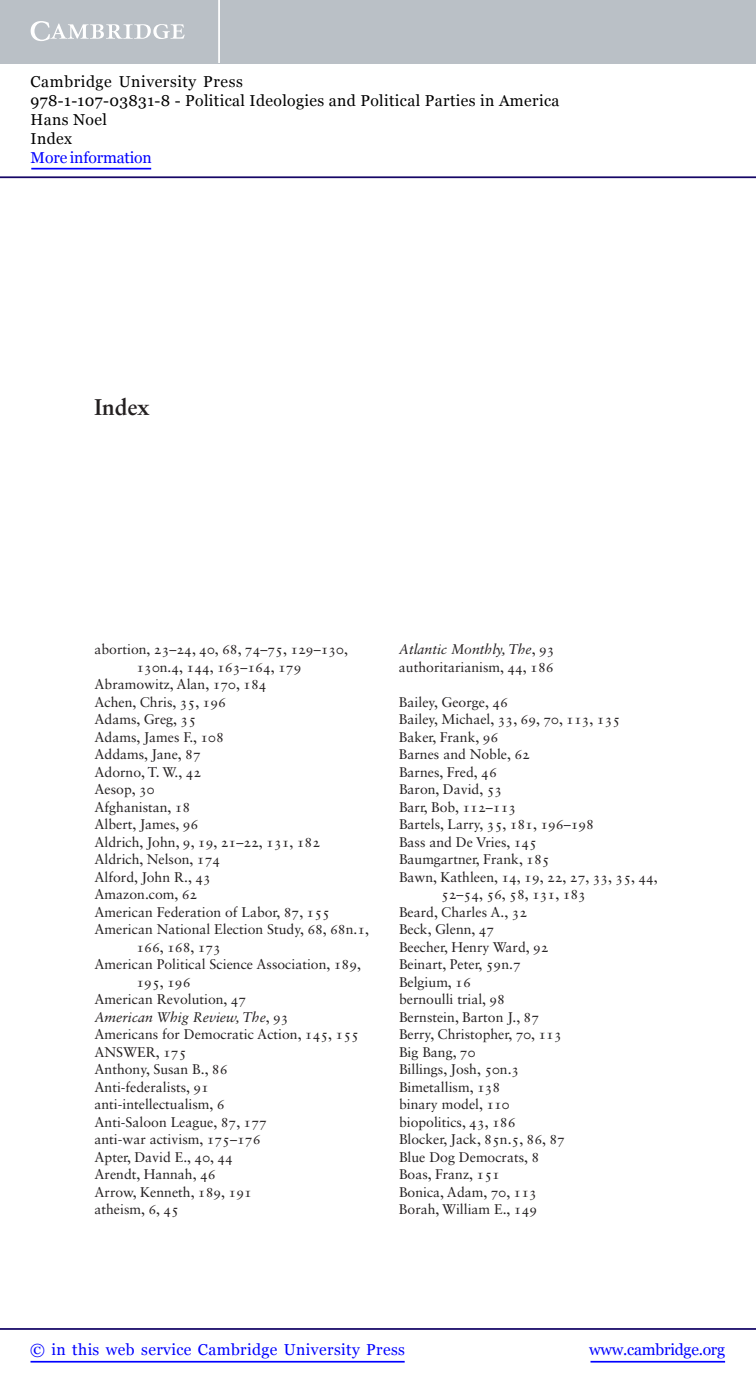
<style>
.page{position:relative;width:756px;height:1388px;background:#fff}
.page>*{position:absolute;margin:0;border:0;box-sizing:border-box;transform-origin:0 0}
.t1{font:700 22.75px "Sabon LT Std";color:#231f20}
.t2{font:15.75px/18.9px "Georgia";letter-spacing:.025em;color:#000}
.t3{font:15.75px "Georgia";letter-spacing:.025em;color:#00f}
.t4{font:15.75px "Georgia";letter-spacing:-.015em;color:#00f}
.t5{font:15.75px "Georgia";letter-spacing:-.01em;color:#00f}
.t6{font:14px/17.5px "Sabon LT Std";color:#231f20}
.t7{font:italic 14px "Sabon LT Std";color:#231f20}
.s1{font-style:normal}
.s2{font-style:italic}
</style>
<div class="page">
<hr style="left:591px;top:1361px;width:134px;height:1px;background:#00f">
<hr style="left:0;top:1328px;width:756px;height:2px;background:#150666">
<hr style="left:31px;top:1361px;width:374px;height:1px;background:#00f">
<div style="left:0;top:0;width:756px;height:63px;background:#bac0c6"></div>
<svg style="left:31px;top:21px;width:154px;height:20px"></svg>
<hr style="left:218px;top:0;width:2px;height:63px;background:#fff">
<hr style="left:0;top:176px;width:756px;height:2px;background:#150666">
<hr style="left:31px;top:168px;width:120px;height:1px;background:#00f">
<p class="t2" style="left:31px;top:72px;width:530px">Cambridge University Press<br>978-1-107-03831-8 - Political Ideologies and Political Parties in America<br>Hans Noel<br>Index</p>
<p class="t5" style="left:31px;top:148px;width:123px">More information</p>
<h1 class="t1" style="left:94px;top:398px;width:57px">In dex</h1>
<p class="t6" style="left:94px;top:642px;width:255px">abortion, 23–24 , 40 , 68 , 74–75 , 129–130 ,</p>
<p class="t6" style="left:136px;top:659px;width:167px">130n.4 , 144 , 163–164 , 179</p>
<p class="t6" style="left:94px;top:677px;width:174px">Abramowitz, Alan, 170 , 184</p>
<p class="t6" style="left:94px;top:694px;width:133px">Achen, Chris, 35 , 196</p>
<p class="t6" style="left:94px;top:712px;width:103px">Adams, Greg, 35</p>
<p class="t6" style="left:94px;top:729px;width:131px">Adams, James F., 108</p>
<p class="t6" style="left:94px;top:747px;width:108px">Addams, Jane, 87</p>
<p class="t6" style="left:94px;top:764px;width:108px">Adorno, T. W., 42</p>
<p class="t6" style="left:94px;top:782px;width:62px">Aesop, 30</p>
<p class="t6" style="left:94px;top:799px;width:97px">Afghanistan, 18</p>
<p class="t6" style="left:94px;top:817px;width:105px">Albert, James, 96</p>
<p class="t6" style="left:94px;top:834px;width:227px">Aldrich, John, 9 , 19 , 21–22 , 131 , 182</p>
<p class="t6" style="left:94px;top:852px;width:127px">Aldrich, Nelson, 174</p>
<p class="t6" style="left:94px;top:869px;width:118px">Alford, John R., 43</p>
<p class="t6" style="left:94px;top:887px;width:104px">Amazon.com, 62</p>
<p class="t6" style="left:94px;top:904px;width:237px">American Federation of Labor, 87 , 155</p>
<p class="t6" style="left:94px;top:922px;width:276px">American National Election Study, 68 , 68n.1 ,</p>
<p class="t6" style="left:136px;top:939px;width:86px">166 , 168 , 173</p>
<p class="t6" style="left:94px;top:957px;width:268px">American Political Science Association, 189 ,</p>
<p class="t6" style="left:136px;top:974px;width:55px">195 , 196</p>
<p class="t6" style="left:94px;top:992px;width:153px">American Revolution, 47</p>
<p class="t7" style="left:94px;top:1011px;width:196px">American Whig Review, The<span class="s1">, 93</span></p>
<p class="t6" style="left:94px;top:1027px;width:266px">Americans for Democratic Action, 145 , 155</p>
<p class="t6" style="left:94px;top:1044px;width:94px">ANSWER, 175</p>
<p class="t6" style="left:94px;top:1062px;width:135px">Anthony, Susan B., 86</p>
<p class="t6" style="left:94px;top:1079px;width:116px">Anti-federalists, 91</p>
<p class="t6" style="left:94px;top:1097px;width:132px">anti-intellectualism, 6</p>
<p class="t6" style="left:94px;top:1114px;width:174px">Anti-Saloon League, 87 , 177</p>
<p class="t6" style="left:94px;top:1132px;width:167px">anti-war activism, 175–176</p>
<p class="t6" style="left:94px;top:1149px;width:140px">Apter, David E., 40 , 44</p>
<p class="t6" style="left:94px;top:1167px;width:123px">Arendt, Hannah, 46</p>
<p class="t6" style="left:94px;top:1184px;width:159px">Arrow, Kenneth, 189 , 191</p>
<p class="t6" style="left:94px;top:1202px;width:86px">atheism, 6 , 45</p>
<p class="t6" style="left:399px;top:642px;width:157px"><span class="s2">Atlantic Monthly, The</span>, 93 authoritarianism, 44 , 186</p>
<p class="t6" style="left:399px;top:694px;width:110px">Bailey, George, 46</p>
<p class="t6" style="left:399px;top:712px;width:223px">Bailey, Michael, 33 , 69 , 70 , 113 , 135</p>
<p class="t6" style="left:399px;top:729px;width:101px">Baker, Frank, 96</p>
<p class="t6" style="left:399px;top:747px;width:132px">Barnes and Noble, 62</p>
<p class="t6" style="left:399px;top:764px;width:99px">Barnes, Fred, 46</p>
<p class="t6" style="left:399px;top:782px;width:105px">Baron, David, 53</p>
<p class="t6" style="left:399px;top:799px;width:119px">Barr, Bob, 112–113</p>
<p class="t6" style="left:399px;top:817px;width:197px">Bartels, Larry, 35 , 181 , 196–198</p>
<p class="t6" style="left:399px;top:834px;width:140px">Bass and De Vries, 145</p>
<p class="t6" style="left:399px;top:852px;width:152px">Baumgartner, Frank, 185</p>
<p class="t6" style="left:399px;top:869px;width:260px">Bawn, Kathleen, 14 , 19 , 22 , 27 , 33 , 35 , 44 ,</p>
<p class="t6" style="left:441px;top:887px;width:147px">52–54 , 56 , 58 , 131 , 183</p>
<p class="t6" style="left:399px;top:904px;width:130px">Beard, Charles A., 32</p>
<p class="t6" style="left:399px;top:922px;width:97px">Beck, Glenn, 47</p>
<p class="t6" style="left:399px;top:939px;width:151px">Beecher, Henry Ward, 92</p>
<p class="t6" style="left:399px;top:957px;width:123px">Beinart, Peter, 59n.7</p>
<p class="t6" style="left:399px;top:974px;width:73px">Belgium, 16</p>
<p class="t6" style="left:399px;top:992px;width:108px">bernoulli trial, 98</p>
<p class="t6" style="left:399px;top:1009px;width:142px">Bernstein, Barton J., 87</p>
<p class="t6" style="left:399px;top:1027px;width:164px">Berry, Christopher, 70 , 113</p>
<p class="t6" style="left:399px;top:1044px;width:78px">Big Bang, 70</p>
<p class="t6" style="left:399px;top:1062px;width:122px">Billings, Josh, 50n.3</p>
<p class="t6" style="left:399px;top:1079px;width:103px">Bimetallism, 138</p>
<p class="t6" style="left:399px;top:1097px;width:112px">binary model, 110</p>
<p class="t6" style="left:399px;top:1114px;width:118px">biopolitics, 43 , 186</p>
<p class="t6" style="left:399px;top:1132px;width:168px">Blocker, Jack, 85n.5 , 86 , 87</p>
<p class="t6" style="left:399px;top:1149px;width:142px">Blue Dog Democrats, 8</p>
<p class="t6" style="left:399px;top:1167px;width:102px">Boas, Franz, 151</p>
<p class="t6" style="left:399px;top:1184px;width:139px">Bonica, Adam, 70 , 113</p>
<p class="t6" style="left:399px;top:1202px;width:140px">Borah, William E., 149</p>
<p class="t3" style="left:30px;top:1340px;width:376px">© in this web service Cambridge University Press</p>
<p class="t4" style="left:589px;top:1340px;width:137px">www.cambridge.org</p>
</div>
